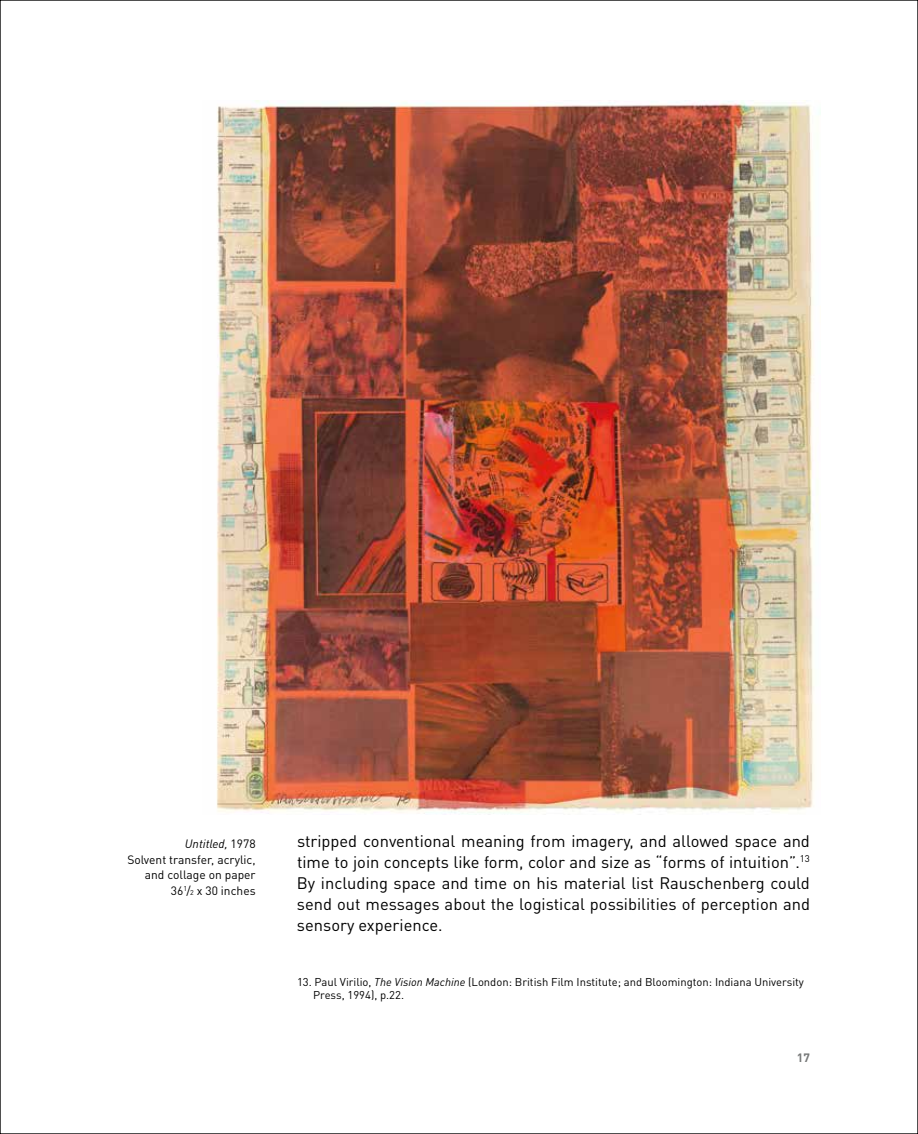
<style>
.page{position:relative;width:918px;height:1134px;background:#fff}
.page>*{position:absolute;margin:0;border:0;box-sizing:border-box;transform-origin:0 0}
.t1{font:16.5px/21px "DIN Pro";color:#000;text-align:justify}
.t2{font:12px/15.8px "DIN Pro";color:#000;text-align:right}
.t3{font:700 12px "DIN Pro";color:#767878}
.t4{font:11.25px/13.5px "DIN Pro";color:#000}
.s1{font-style:italic}
.s2{font-size:7.05px}
</style>
<div class="page">
<img style="left:217px;top:100px;width:604px;height:714px">
<p class="t2" style="left:128px;top:834px;width:130px"><span class="s1">Untitled,</span> 1978<br>Solvent transfer, acrylic, and collage on paper<br>36<sup>1</sup>/<span class="s2">2</span> x 30 inches</p>
<p class="t1" style="left:297px;top:829px;width:515px">stripped conventional meaning from imagery, and allowed space and time to join concepts like form, color and size as “forms of intuition”.<sup>13<br></sup>By including space and time on his material list Rauschenberg could send out messages about the logistical possibilities of perception and sensory experience.</p>
<p class="t4" style="left:313px;top:974px;width:492px;text-indent:-16px">13. Paul Virilio, <span class="s1">The Vision Machine</span> (London: British Film Institute; and Bloomington: Indiana University<br>Press, 1994), p.22.</p>
<p class="t3" style="left:797px;top:1048px;width:15px">17</p>
</div>
